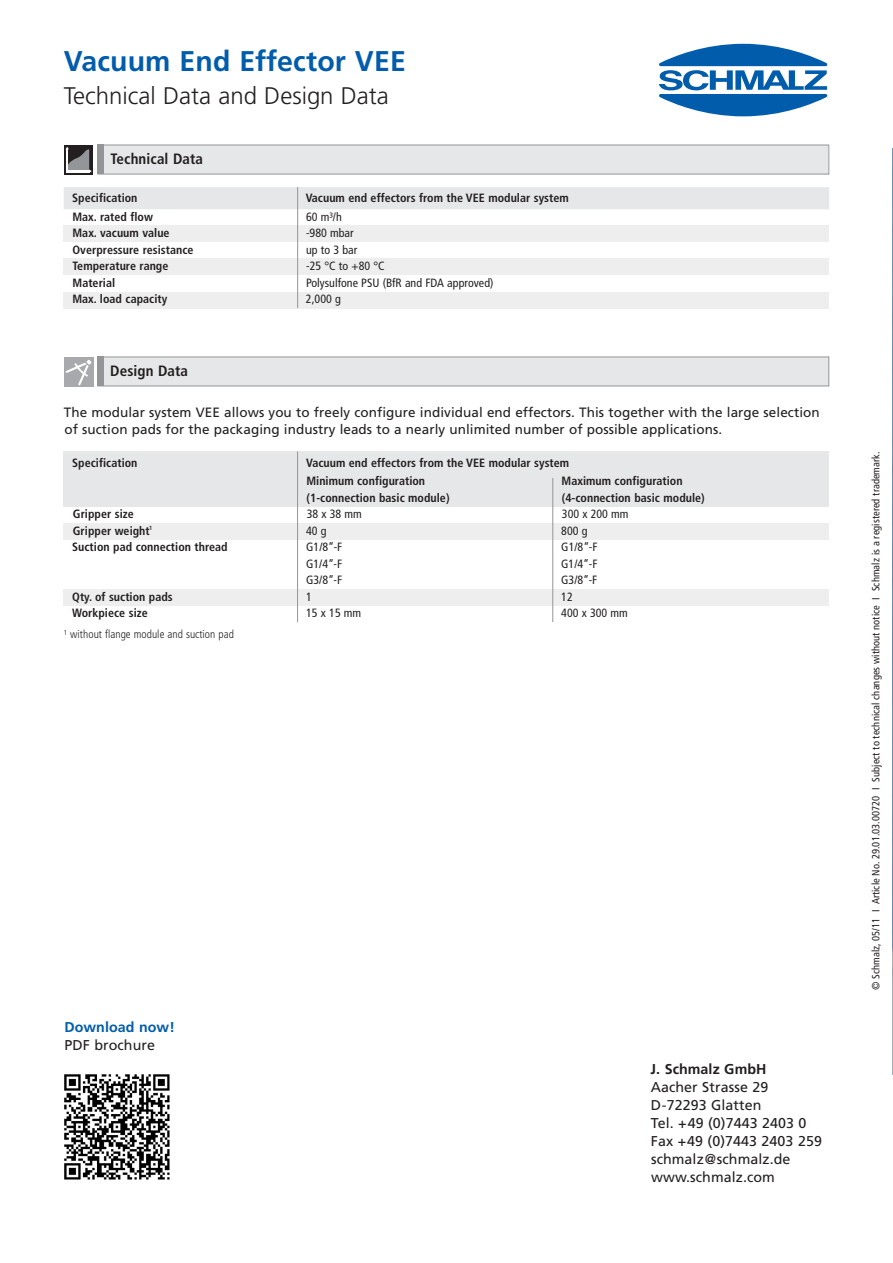
<style>
.page{position:relative;width:893px;height:1263px;background:#fff}
.page>*{position:absolute;margin:0;border:0;box-sizing:border-box;transform-origin:0 0}
.t1{font:700 28.5px "Frutiger LT";letter-spacing:.005em;color:#015dac}
.t2{font:300 24px "Frutiger LT";color:#231f20}
.t3{font:700 condensed 15px "Frutiger LT";letter-spacing:.005em;color:#231f20}
.t4{font:14.25px/18px "Frutiger LT";letter-spacing:.005em;color:#231f20}
.t5{font:700 14.25px "Frutiger LT";letter-spacing:.005em;color:#231f20}
.t6{font:700 14.25px "Frutiger LT";letter-spacing:.005em;color:#015dac}
.t7{font:13.5px/16.5px "Frutiger LT";letter-spacing:.005em;color:#231f20}
.t8{font:700 condensed 12px/18.8px "Frutiger LT";color:#231f20}
.t9{font:condensed 12px "Frutiger LT";color:#231f20}
.t10{font:300 condensed 11.25px "Frutiger LT";letter-spacing:.005em;color:#231f20}
.t11{font:condensed 10.5px "Frutiger LT";letter-spacing:.005em;color:#231f20}
</style>
<div class="page">
<hr style="left:0;top:765px;width:1px;height:498px;background:#bcbdc0">
<img style="left:892px;top:251px;width:1px;height:698px">
<img style="left:64px;top:1075px;width:106px;height:105px">
<div style="left:99px;top:145px;width:729px;height:29px;background:#e6e7e9"></div>
<div style="left:98px;top:145px;width:731px;height:29px;border:1px solid #939598"></div>
<div style="left:98px;top:145px;width:6px;height:29px;background:#939598"></div>
<div style="left:64px;top:258px;width:765px;height:17px;background:#eeeeef"></div>
<div style="left:64px;top:225px;width:765px;height:17px;background:#eeeeef"></div>
<div style="left:64px;top:292px;width:765px;height:16px;background:#eeeeef"></div>
<div style="left:64px;top:187px;width:765px;height:22px;background:#e6e7e9"></div>
<hr style="left:297px;top:187px;width:1px;height:121px;background:#939598">
<div style="left:64px;top:145px;width:29px;height:29px;background:#231f20"></div>
<svg style="left:65px;top:147px;width:27px;height:26px"></svg>
<div style="left:64px;top:589px;width:765px;height:17px;background:#eeeeef"></div>
<div style="left:64px;top:523px;width:765px;height:17px;background:#eeeeef"></div>
<div style="left:64px;top:451px;width:765px;height:56px;background:#e6e7e9"></div>
<hr style="left:297px;top:451px;width:1px;height:171px;background:#939598">
<hr style="left:552px;top:478px;width:1px;height:144px;background:#939598">
<div style="left:98px;top:357px;width:730px;height:29px;background:#e6e7e9"></div>
<div style="left:97px;top:357px;width:732px;height:29px;border:1px solid #939598"></div>
<div style="left:97px;top:357px;width:7px;height:29px;background:#939598"></div>
<div style="left:64px;top:357px;width:30px;height:30px;background:#a8a9ad"></div>
<svg style="left:65px;top:360px;width:27px;height:26px"></svg>
<svg style="left:659px;top:44px;width:168px;height:72px"></svg>
<svg style="left:892px;top:148px;width:1px;height:103px"></svg>
<svg style="left:892px;top:949px;width:1px;height:126px"></svg>
<h1 class="t1" style="left:64px;top:49px;width:344px">Vacuum End Effector VEE</h1>
<h2 class="t2" style="left:64px;top:86px;width:327px">Technical Data and Design Data</h2>
<p class="t3" style="left:111px;top:153px;width:94px">Technical Data</p>
<p class="t8" style="left:72px;top:190px;width:67px">Specification</p>
<p class="t8" style="left:306px;top:190px;width:265px">Vacuum end effectors from the VEE modular system</p>
<p class="t8" style="left:72px;top:208px;width:82px">Max. rated flow</p>
<p class="t9" style="left:306px;top:212px;width:37px">60 m³/h</p>
<p class="t8" style="left:72px;top:225px;width:99px">Max. vacuum value</p>
<p class="t9" style="left:306px;top:228px;width:49px">-980 mbar</p>
<p class="t8" style="left:72px;top:241px;width:123px">Overpressure resistance</p>
<p class="t9" style="left:306px;top:245px;width:53px">up to 3 bar</p>
<p class="t8" style="left:73px;top:258px;width:97px">Temperature range</p>
<p class="t9" style="left:306px;top:261px;width:80px">-25 °C to +80 °C</p>
<p class="t8" style="left:73px;top:274px;width:44px">Material</p>
<p class="t9" style="left:306px;top:278px;width:189px">Polysulfone PSU (BfR and FDA approved)</p>
<p class="t8" style="left:72px;top:291px;width:96px">Max. load capacity</p>
<p class="t9" style="left:306px;top:294px;width:36px">2,000 g</p>
<p class="t3" style="left:110px;top:365px;width:79px">Design Data</p>
<p class="t7" style="left:64px;top:405px;width:757px">The modular system VEE allows you to freely configure individual end effectors. This together with the large selection of suction pads for the packaging industry leads to a nearly unlimited number of possible applications.</p>
<p class="t8" style="left:72px;top:454px;width:67px">Specification</p>
<p class="t8" style="left:306px;top:454px;width:265px">Vacuum end effectors from the VEE modular system<br>Minimum configuration</p>
<p class="t8" style="left:562px;top:473px;width:123px">Maximum configuration</p>
<p class="t8" style="left:307px;top:489px;width:145px">(1-connection basic module)</p>
<p class="t8" style="left:562px;top:489px;width:145px">(4-connection basic module)</p>
<p class="t8" style="left:73px;top:506px;width:62px">Gripper size</p>
<p class="t9" style="left:307px;top:509px;width:57px">38 x 38 mm</p>
<p class="t9" style="left:562px;top:509px;width:68px">300 x 200 mm</p>
<p class="t8" style="left:73px;top:522px;width:81px">Gripper weight<sup>1</sup></p>
<p class="t9" style="left:306px;top:526px;width:22px">40 g</p>
<p class="t9" style="left:561px;top:526px;width:28px">800 g</p>
<p class="t8" style="left:72px;top:539px;width:157px">Suction pad connection thread</p>
<p class="t9" style="left:306px;top:542px;width:38px">G1/8“-F</p>
<p class="t9" style="left:561px;top:542px;width:38px">G1/8“-F</p>
<p class="t9" style="left:306px;top:559px;width:38px">G1/4“-F</p>
<p class="t9" style="left:561px;top:559px;width:38px">G1/4“-F</p>
<p class="t9" style="left:306px;top:575px;width:38px">G3/8“-F</p>
<p class="t9" style="left:561px;top:575px;width:38px">G3/8“-F</p>
<p class="t8" style="left:72px;top:588px;width:102px">Qty. of suction pads</p>
<p class="t9" style="left:306px;top:592px;width:7px">1</p>
<p class="t9" style="left:561px;top:592px;width:13px">12</p>
<p class="t8" style="left:72px;top:605px;width:77px">Workpiece size</p>
<p class="t9" style="left:306px;top:608px;width:57px">15 x 15 mm</p>
<p class="t9" style="left:561px;top:608px;width:68px">400 x 300 mm</p>
<p class="t10" style="left:64px;top:629px;width:172px">¹ without flange module and suction pad</p>
<p class="t6" style="left:64px;top:1021px;width:112px">Download now!</p>
<p class="t4" style="left:64px;top:1037px;width:92px">PDF brochure</p>
<p class="t5" style="left:651px;top:1063px;width:117px">J. Schmalz GmbH</p>
<p class="t4" style="left:651px;top:1079px;width:173px">Aacher Strasse 29<br>D-72293 Glatten<br>Tel. +49 (0)7443 2403 0<br>Fax +49 (0)7443 2403 259 schmalz@schmalz.de www.schmalz.com</p>
<p class="t11" style="left:872px;top:990px;width:540px;rotate:-90deg">© Schmalz, 05/11 I Article No. 29.01.03.00720 I Subject to technical changes without notice I Schmalz is a registered trademark.</p>
</div>
